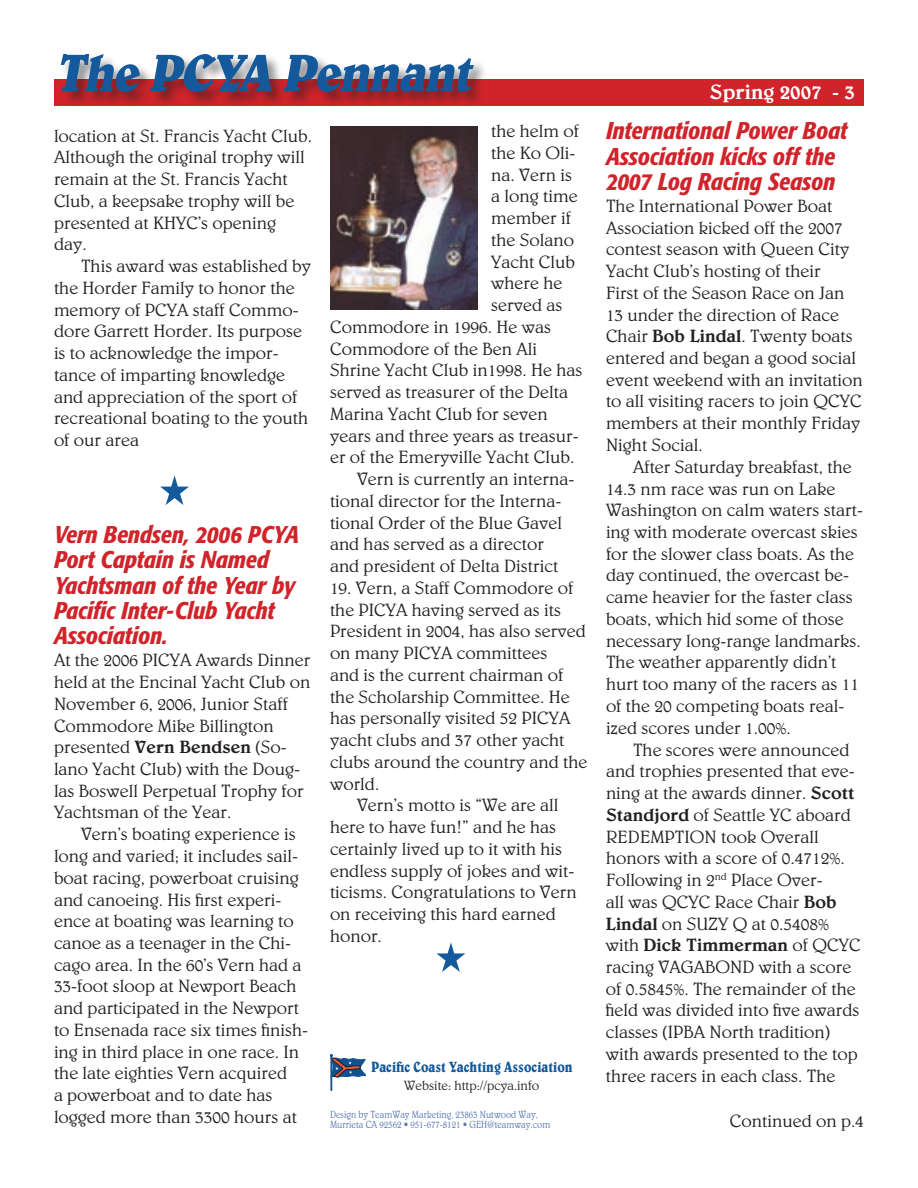
<style>
.page{position:relative;width:918px;height:1188px;background:#fff}
.page>*{position:absolute;margin:0;border:0;box-sizing:border-box;transform-origin:0 0}
.t1{font:italic 500 condensed 24px/25.5px "Formata";color:#d1232a}
.t2{font:500 21px "Belwe";color:#fff}
.t3{font:300 18px/21.8px "Belwe";color:#231f20}
.t4{font:condensed 15px "Belwe";color:#14599c}
.t5{font:300 13.5px "Belwe";color:#231f20}
.t6{font:300 10.5px/10.5px "Belwe";color:#5675af;scale:.87 1}
.s1{font-weight:500}
</style>
<div class="page">
<div style="left:54px;top:80px;width:810px;height:26px;background:#d1232a"></div>
<div style="left:60px;top:52px;width:430px;height:57px;background:#231f20;opacity:.5"></div>
<svg style="left:56px;top:54px;width:421px;height:38px"></svg>
<svg style="left:160px;top:476px;width:29px;height:29px"></svg>
<svg style="left:330px;top:1054px;width:36px;height:23px"></svg>
<div style="left:331px;top:1056px;width:1px;height:34px;border:1px solid #12518f"></div>
<img style="left:330px;top:126px;width:147px;height:183px">
<svg style="left:437px;top:942px;width:28px;height:30px"></svg>
<p class="t3" style="left:54px;top:124px;width:259px">location at St. Francis Yacht Club.<br>Although the original trophy will remain at the St. Francis Yacht<br>Club, a keepsake trophy will be presented at KHYC’s opening day.</p>
<p class="t3" style="left:54px;top:255px;width:259px;text-indent:27px">This award was established by the Horder Family to honor the memory of PCYA staff Commo&shy;dore Garrett Horder. Its purpose is to acknowledge the impor&shy;tance of imparting knowledge and appreciation of the sport of recreational boating to the youth of our area</p>
<h1 class="t1" style="left:54px;top:521px;width:246px">Vern Bendsen, 2006 PCYA<br>Port Captain is Named<br>Yachtsman of the Year by<br>Pacific Inter-Club Yacht<br>Association.</h1>
<p class="t3" style="left:54px;top:649px;width:258px">At the 2006 PICYA Awards Dinner held at the Encinal Yacht Club on<br>November 6, 2006, Junior Staff<br>Commodore Mike Billington presented <span class="s1">Vern Bendsen</span> (So&shy;lano Yacht Club) with the Doug&shy;las Boswell Perpetual Trophy for<br>Yachtsman of the Year.</p>
<p class="t3" style="left:54px;top:823px;width:256px;text-indent:27px">Vern’s boating experience is long and varied; it includes sail&shy;boat racing, powerboat cruising and canoeing. His first experi&shy;ence at boating was learning to canoe as a teenager in the Chi&shy;cago area. In the 60’s Vern had a<br>33-foot sloop at Newport Beach and participated in the Newport to Ensenada race six times finish&shy;ing in third place in one race. In the late eighties Vern acquired<br>a powerboat and to date has logged more than 3300 hours at</p>
<p class="t3" style="left:491px;top:120px;width:89px">the helm of</p>
<p class="t3" style="left:491px;top:142px;width:86px">the Ko Oli-</p>
<p class="t3" style="left:491px;top:163px;width:82px">na. Vern is</p>
<p class="t3" style="left:491px;top:185px;width:88px">a long time</p>
<p class="t3" style="left:491px;top:207px;width:81px">member if</p>
<p class="t3" style="left:491px;top:229px;width:84px">the Solano</p>
<p class="t3" style="left:491px;top:250px;width:85px">Yacht Club</p>
<p class="t3" style="left:491px;top:272px;width:73px">where he</p>
<p class="t3" style="left:491px;top:294px;width:73px">served as</p>
<p class="t3" style="left:330px;top:316px;width:223px">Commodore in 1996. He was</p>
<p class="t3" style="left:330px;top:337px;width:209px">Commodore of the Ben Ali</p>
<p class="t3" style="left:330px;top:359px;width:254px">Shrine Yacht Club in1998. He has</p>
<p class="t3" style="left:330px;top:381px;width:240px">served as treasurer of the Delta</p>
<p class="t3" style="left:330px;top:403px;width:219px">Marina Yacht Club for seven</p>
<p class="t3" style="left:330px;top:424px;width:250px">years and three years as treasur-</p>
<p class="t3" style="left:330px;top:446px;width:246px">er of the Emeryville Yacht Club.</p>
<p class="t3" style="left:357px;top:468px;width:219px">Vern is currently an interna-</p>
<p class="t3" style="left:330px;top:490px;width:233px">tional director for the Interna-</p>
<p class="t3" style="left:330px;top:511px;width:234px">tional Order of the Blue Gavel</p>
<p class="t3" style="left:330px;top:533px;width:216px">and has served as a director</p>
<p class="t3" style="left:330px;top:555px;width:230px">and president of Delta District</p>
<p class="t3" style="left:330px;top:577px;width:245px">19. Vern, a Staff Commodore of</p>
<p class="t3" style="left:330px;top:598px;width:233px">the PICYA having served as its</p>
<p class="t3" style="left:330px;top:620px;width:257px">President in 2004, has also served</p>
<p class="t3" style="left:330px;top:642px;width:219px">on many PICYA committees</p>
<p class="t3" style="left:330px;top:664px;width:235px">and is the current chairman of</p>
<p class="t3" style="left:330px;top:685px;width:241px">the Scholarship Committee. He</p>
<p class="t3" style="left:330px;top:707px;width:242px">has personally visited 52 PICYA</p>
<p class="t3" style="left:330px;top:729px;width:236px">yacht clubs and 37 other yacht</p>
<p class="t3" style="left:330px;top:751px;width:259px">clubs around the country and the</p>
<p class="t3" style="left:330px;top:772px;width:51px">world.</p>
<p class="t3" style="left:357px;top:794px;width:203px">Vern’s motto is “We are all</p>
<p class="t3" style="left:330px;top:816px;width:228px">here to have fun!” and he has</p>
<p class="t3" style="left:330px;top:838px;width:234px">certainly lived up to it with his</p>
<p class="t3" style="left:330px;top:859px;width:246px">endless supply of jokes and wit-</p>
<p class="t3" style="left:330px;top:881px;width:248px">ticisms. Congratulations to Vern</p>
<p class="t3" style="left:330px;top:903px;width:227px">on receiving this hard earned</p>
<p class="t3" style="left:330px;top:925px;width:53px">honor.</p>
<p class="t4" style="left:371px;top:1058px;width:203px">Pacific Coast Yachting Association</p>
<p class="t5" style="left:404px;top:1077px;width:137px">Website: http://pcya.info</p>
<p class="t6" style="left:330px;top:1109px;width:255px">Design by TeamWay Marketing, 23863 Nutwood Way,<br>Murrieta CA 92562 • 951-677-8121 • GEH@teamway.com</p>
<p class="t2" style="left:710px;top:80px;width:147px">Spring 2007 - 3</p>
<h1 class="t1" style="left:606px;top:118px;width:243px">International Power Boat<br>Association kicks off the<br>2007 Log Racing Season</h1>
<p class="t3" style="left:606px;top:195px;width:258px">The International Power Boat<br>Association kicked off the 2007 contest season with Queen City<br>Yacht Club’s hosting of their<br>First of the Season Race on Jan<br>13 under the direction of Race<br>Chair <span class="s1">Bob Lindal</span>. Twenty boats entered and began a good social event weekend with an invitation to all visiting racers to join QCYC members at their monthly Friday<br>Night Social.</p>
<p class="t3" style="left:606px;top:456px;width:259px;text-indent:27px">After Saturday breakfast, the<br>14.3 nm race was run on Lake<br>Washington on calm waters start&shy;ing with moderate overcast skies for the slower class boats. As the day continued, the overcast be&shy;came heavier for the faster class boats, which hid some of those necessary long-range landmarks.<br>The weather apparently didn’t hurt too many of the racers as 11 of the 20 competing boats real&shy;ized scores under 1.00%.</p>
<p class="t3" style="left:606px;top:738px;width:256px;text-indent:27px">The scores were announced and trophies presented that eve&shy;ning at the awards dinner. <span class="s1">Scott<br>Standjord</span> of Seattle YC aboard<br>REDEMPTION took Overall honors with a score of 0.4712%.<br>Following in 2<sup>nd</sup> Place Over-<br>all was QCYC Race Chair <span class="s1">Bob<br>Lindal</span> on SUZY Q at 0.5408% with <span class="s1">Dick Timmerman</span> of QCYC racing VAGABOND with a score of 0.5845%. The remainder of the field was divided into five awards classes (IPBA North tradition) with awards presented to the top three racers in each class. The</p>
<p class="t3" style="left:730px;top:1110px;width:136px">Continued on p.4</p>
</div>
